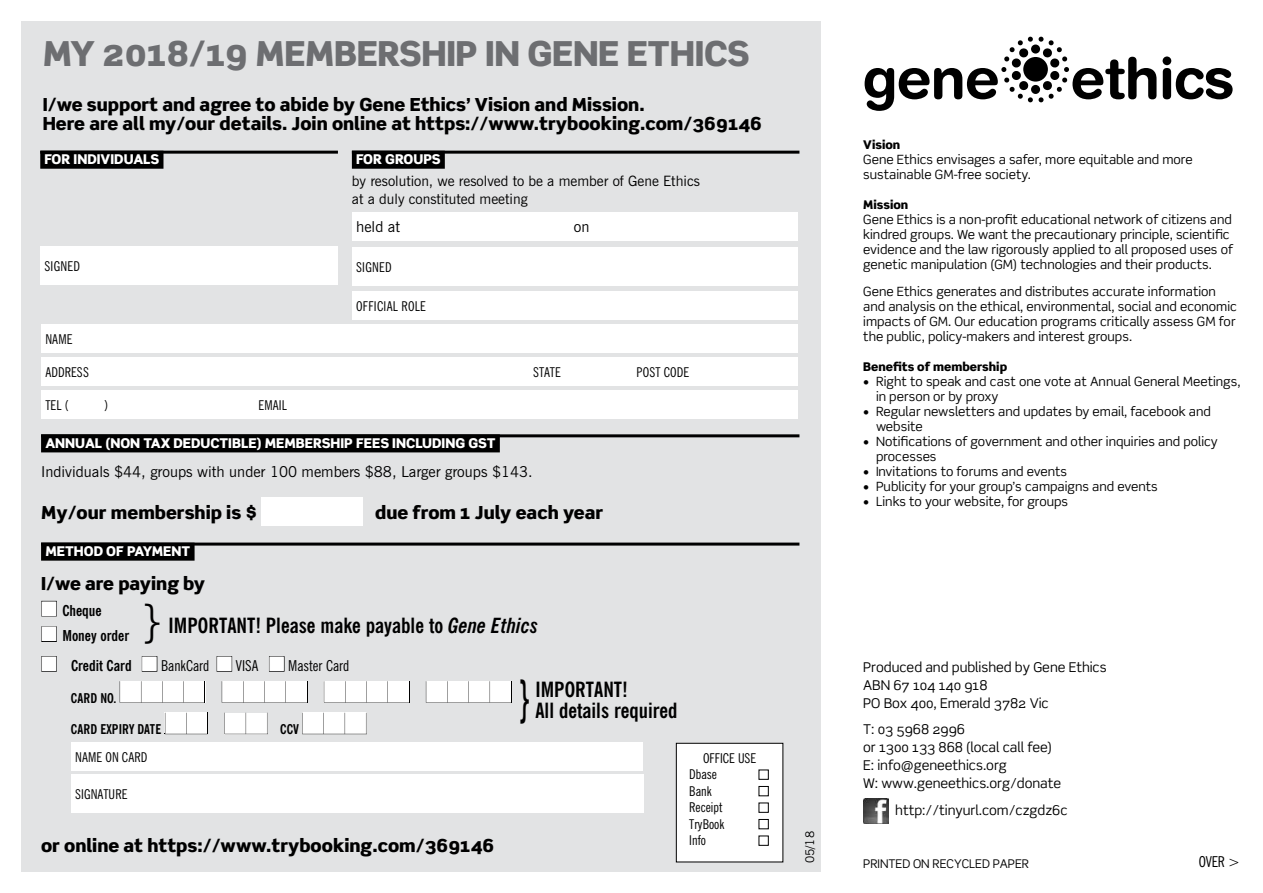
<style>
.page{position:relative;width:1263px;height:893px;background:#fff}
.page>*{position:absolute;margin:0;border:0;box-sizing:border-box;transform-origin:0 0}
.t1{font:700 condensed 48px "News Gothic BT";color:#000;scale:.5 1}
.t2{font:900 34.5px "Scene";letter-spacing:-.01em;color:#6d6e71}
.t3{font:700 condensed 21px/21px "News Gothic BT";color:#000}
.t4{font:900 18px/19.5px "Scene";color:#000}
.t5{font:15px "News Gothic BT";color:#000}
.t6{font:condensed 15px "News Gothic BT";color:#000}
.t7{font:700 condensed 15px "News Gothic BT";color:#000}
.t8{font:14.25px/18px "News Gothic BT";color:#000}
.t9{font:13.5px/18px "Scene";letter-spacing:-.005em;color:#000}
.t10{font:condensed 13.5px/16.5px "News Gothic BT";letter-spacing:.01em;color:#000}
.t11{font:900 13.5px "Scene";color:#fff}
.t12{font:700 condensed 13.5px "News Gothic BT";letter-spacing:.01em;color:#000}
.t13{font:12.75px/15px "Scene";color:#000}
.t14{font:900 12px "Scene";color:#000}
.t15{font:12px "Scene";letter-spacing:-.005em;color:#000}
.t16{font:12px "News Gothic BT";color:#000}
.s1{color:#fff}
.s2{font-weight:400;font-size:43.5px}
.s3{font-style:italic}
.s4{font-weight:700}
</style>
<div class="page">
<img style="left:863px;top:798px;width:26px;height:26px">
<div style="left:22px;top:21px;width:799px;height:851px;background:#e2e3e4"></div>
<div style="left:41px;top:434px;width:459px;height:18px;background:#000"></div>
<hr style="left:41px;top:434px;width:758px;height:3px;background:#000">
<div style="left:41px;top:543px;width:154px;height:18px;background:#000"></div>
<hr style="left:41px;top:543px;width:758px;height:3px;background:#000">
<div style="left:41px;top:324px;width:756px;height:29px;background:#fff"></div>
<div style="left:41px;top:357px;width:756px;height:29px;background:#fff"></div>
<div style="left:41px;top:390px;width:756px;height:29px;background:#fff"></div>
<div style="left:262px;top:497px;width:101px;height:29px;background:#fff"></div>
<div style="left:41px;top:601px;width:16px;height:15px;border:1px solid #000"></div>
<div style="left:41px;top:626px;width:16px;height:16px;border:1px solid #000"></div>
<div style="left:41px;top:656px;width:16px;height:15px;border:1px solid #000"></div>
<div style="left:142px;top:656px;width:15px;height:15px;border:1px solid #000"></div>
<div style="left:217px;top:656px;width:15px;height:15px;border:1px solid #000"></div>
<div style="left:269px;top:656px;width:15px;height:15px;border:1px solid #000"></div>
<svg style="left:120px;top:681px;width:86px;height:22px;background:#f4f4f4"></svg>
<svg style="left:222px;top:681px;width:86px;height:22px;background:#f4f4f4"></svg>
<svg style="left:324px;top:681px;width:86px;height:22px;background:#f3f3f3"></svg>
<svg style="left:426px;top:681px;width:86px;height:22px;background:#f3f3f3"></svg>
<svg style="left:164px;top:713px;width:44px;height:22px"></svg>
<svg style="left:224px;top:713px;width:44px;height:21px"></svg>
<svg style="left:302px;top:713px;width:65px;height:21px"></svg>
<div style="left:71px;top:742px;width:571px;height:29px;background:#fff"></div>
<div style="left:71px;top:775px;width:572px;height:38px;background:#fff"></div>
<div style="left:40px;top:151px;width:123px;height:18px;background:#000"></div>
<hr style="left:40px;top:151px;width:298px;height:3px;background:#000">
<div style="left:40px;top:246px;width:298px;height:39px;background:#fff"></div>
<div style="left:352px;top:151px;width:93px;height:18px;background:#000"></div>
<hr style="left:352px;top:151px;width:447px;height:3px;background:#000">
<div style="left:352px;top:212px;width:445px;height:29px;background:#fff"></div>
<div style="left:352px;top:247px;width:445px;height:39px;background:#fff"></div>
<div style="left:352px;top:291px;width:445px;height:29px;background:#fff"></div>
<div style="left:676px;top:743px;width:107px;height:119px;background:#fff"></div>
<div style="left:759px;top:786px;width:9px;height:10px;border:1px solid #000"></div>
<div style="left:759px;top:819px;width:9px;height:10px;border:1px solid #000"></div>
<div style="left:676px;top:743px;width:107px;height:119px;border:1px solid #000"></div>
<svg style="left:865px;top:37px;width:367px;height:74px"></svg>
<div style="left:895px;top:103px;width:312px;height:25px;background:#fff"></div>
<h2 class="t2" style="left:43px;top:31px;width:708px">MY 2018/19 MEMBERSHIP IN GENE ETHICS</h2>
<h3 class="t4" style="left:43px;top:94px;width:721px">I/we support and agree to abide by Gene Ethics’ Vision and Mission.<br>Here are all my/our details. Join online at https://www.trybooking.com/369146</h3>
<p class="t11" style="left:45px;top:151px;width:116px">FOR INDIVIDUALS</p>
<p class="t10" style="left:45px;top:258px;width:37px">SIGNED</p>
<p class="t11" style="left:356px;top:151px;width:86px">FOR GROUPS</p>
<p class="t8" style="left:352px;top:172px;width:349px">by resolution, we resolved to be a member of Gene Ethics at a duly constituted meeting</p>
<p class="t5" style="left:356px;top:218px;width:45px">held at</p>
<p class="t5" style="left:574px;top:218px;width:17px">on</p>
<p class="t10" style="left:356px;top:259px;width:37px">SIGNED</p>
<p class="t10" style="left:356px;top:298px;width:71px">OFFICIAL ROLE</p>
<p class="t10" style="left:45px;top:331px;width:29px">NAME</p>
<p class="t10" style="left:45px;top:364px;width:45px">ADDRESS</p>
<p class="t10" style="left:533px;top:364px;width:29px">STATE</p>
<p class="t10" style="left:637px;top:364px;width:54px">POST CODE</p>
<p class="t10" style="left:45px;top:397px;width:25px">TEL (</p>
<p class="t10" style="left:104px;top:397px;width:5px">)</p>
<p class="t10" style="left:259px;top:397px;width:30px">EMAIL</p>
<p class="t11" style="left:45px;top:435px;width:452px">ANNUAL (NON TAX DEDUCTIBLE) MEMBERSHIP FEES INCLUDING GST</p>
<p class="t5" style="left:41px;top:463px;width:493px">Individuals $44, groups with under 100 members $88, Larger groups $143.</p>
<h3 class="t4" style="left:41px;top:502px;width:218px">My/our membership is $</h3>
<h3 class="t4" style="left:375px;top:502px;width:230px">due from 1 July each year</h3>
<p class="t11" style="left:45px;top:543px;width:146px">METHOD OF PAYMENT</p>
<h3 class="t4" style="left:41px;top:574px;width:166px">I/we are paying by</h3>
<p class="t7" style="left:41px;top:601px;width:62px"><span class="s1">■</span> Cheque</p>
<p class="t7" style="left:41px;top:627px;width:90px"><span class="s1">■</span> Money order</p>
<h3 class="t3" style="left:142px;top:615px;width:398px"><span class="s2">}</span> IMPORTANT! Please make payable to <span class="s3">Gene Ethics</span></h3>
<p class="t6" style="left:41px;top:657px;width:310px"><span class="s1">■</span> <span class="s4">Credit Card</span> <span class="s1">■</span> BankCard <span class="s1">■</span> VISA <span class="s1">■</span> Master Card</p>
<p class="t12" style="left:71px;top:689px;width:47px">CARD NO.</p>
<p class="t12" style="left:71px;top:721px;width:92px">CARD EXPIRY DATE</p>
<p class="t12" style="left:280px;top:721px;width:20px">CCV</p>
<p class="t10" style="left:75px;top:749px;width:74px">NAME ON CARD</p>
<p class="t10" style="left:75px;top:786px;width:54px">SIGNATURE</p>
<h1 class="t1" style="left:519px;top:668px;width:25px">}</h1>
<h3 class="t3" style="left:535px;top:679px;width:144px">IMPORTANT!<br>All details required</h3>
<p class="t10" style="left:689px;top:750px;width:68px;text-indent:14px">OFFICE USE<br>Dbase<br>Bank<br>Receipt<br>TryBook<br>Info</p>
<h3 class="t4" style="left:41px;top:835px;width:455px">or online at https://www.trybooking.com/369146</h3>
<p class="t16" style="left:802px;top:863px;width:34px;rotate:-90deg">05/18</p>
<p class="t14" style="left:863px;top:137px;width:39px">Vision</p>
<p class="t13" style="left:863px;top:152px;width:331px">Gene Ethics envisages a safer, more equitable and more sustainable GM-free society.</p>
<p class="t14" style="left:863px;top:197px;width:47px">Mission</p>
<p class="t13" style="left:863px;top:212px;width:371px">Gene Ethics is a non-profit educational network of citizens and kindred groups. We want the precautionary principle, scientific evidence and the law rigorously applied to all proposed uses of genetic manipulation (GM) technologies and their products.</p>
<p class="t13" style="left:863px;top:284px;width:375px">Gene Ethics generates and distributes accurate information and analysis on the ethical, environmental, social and economic impacts of GM. Our education programs critically assess GM for the public, policy-makers and interest groups.</p>
<p class="t14" style="left:863px;top:359px;width:145px">Benefits of membership</p>
<p class="t13" style="left:876px;top:374px;width:366px;text-indent:-13px">• Right to speak and cast one vote at Annual General Meetings, in person or by proxy</p>
<p class="t13" style="left:876px;top:404px;width:336px;text-indent:-13px">• Regular newsletters and updates by email, facebook and website</p>
<p class="t13" style="left:876px;top:434px;width:343px;text-indent:-13px">• Notifications of government and other inquiries and policy processes</p>
<p class="t13" style="left:863px;top:464px;width:205px">• Invitations to forums and events</p>
<p class="t13" style="left:863px;top:479px;width:296px">• Publicity for your group’s campaigns and events</p>
<p class="t13" style="left:863px;top:494px;width:206px">• Links to your website, for groups</p>
<p class="t9" style="left:863px;top:658px;width:245px">Produced and published by Gene Ethics<br>ABN 67 104 140 918<br>PO Box 400, Emerald 3782 Vic</p>
<p class="t9" style="left:863px;top:720px;width:199px">T: 03 5968 2996<br>or 1300 133 868 (local call fee)<br>E: info@geneethics.org<br>W: www.geneethics.org/donate</p>
<p class="t9" style="left:895px;top:801px;width:174px">http://tinyurl.com/czgdz6c</p>
<p class="t15" style="left:863px;top:856px;width:167px">PRINTED ON RECYCLED PAPER</p>
<p class="t6" style="left:1199px;top:853px;width:43px">OVER &gt;</p>
</div>
